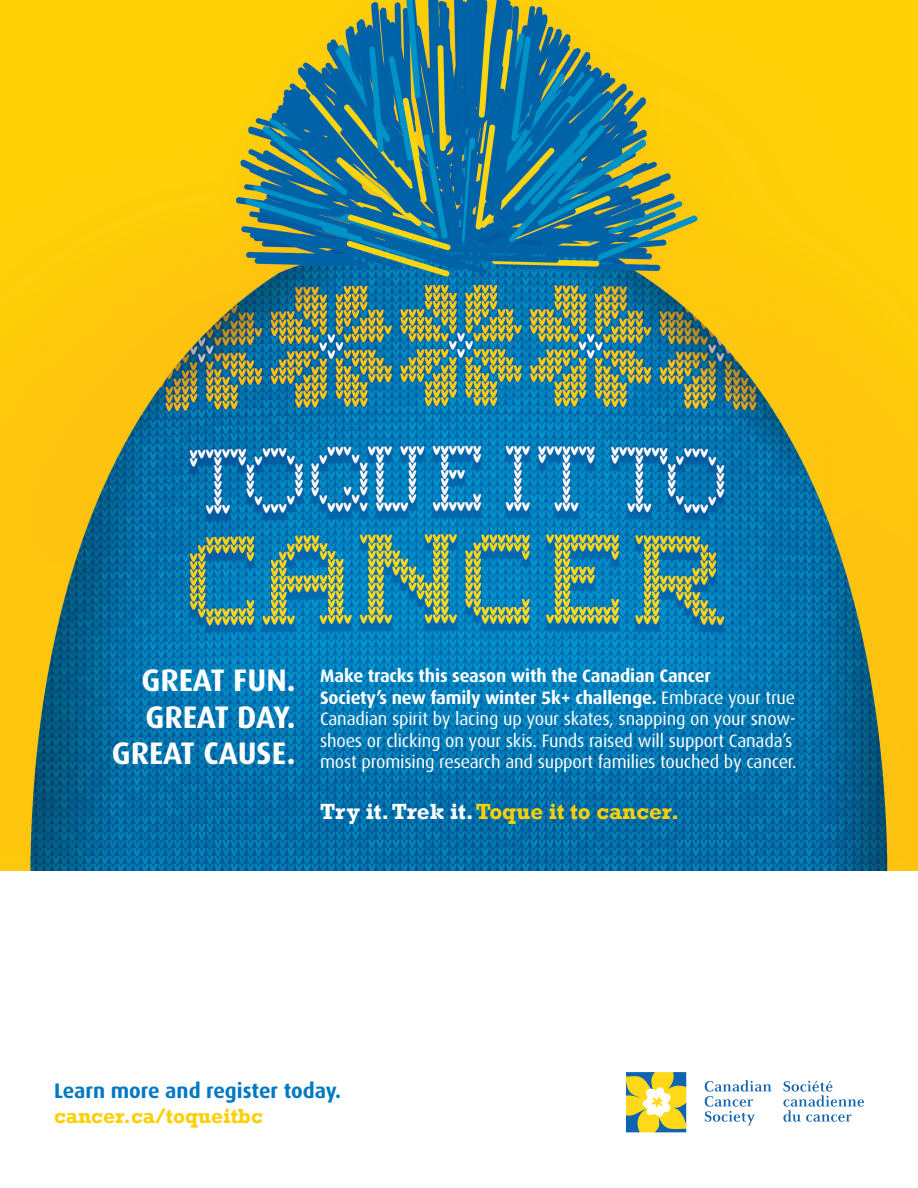
<style>
.page{position:relative;width:918px;height:1188px;background:#fff}
.page>*{position:absolute;margin:0;border:0;box-sizing:border-box;transform-origin:0 0}
.t1{font:700 31.2px/36.3px "Dax";color:#fff;text-align:right}
.t2{font:700 22.5px "Rockwell";color:#fcd008}
.t3{font:700 21px "Dax";color:#0079c2}
.t4{font:700 21px "Rockwell";color:#fcd008}
.t5{font:18px/21.6px "Dax";letter-spacing:-.01em;color:#fff}
.s1{font-weight:700}
.s2{color:#fff}
</style>
<div class="page">
<img style="left:0;top:0;width:918px;height:871px">
<svg style="left:705px;top:1080px;width:67px;height:46px"></svg>
<svg style="left:783px;top:1081px;width:81px;height:41px"></svg>
<svg style="left:626px;top:1072px;width:61px;height:61px;background:#c6c361"></svg>
<p class="t1" style="left:112px;top:662px;width:185px">GREAT FUN.<br>GREAT DAY.<br>GREAT CAUSE.</p>
<p class="t5" style="left:320px;top:665px;width:478px"><span class="s1">Make tracks this season with the Canadian Cancer<br>Society’s new family winter 5k+ challenge.</span> Embrace your true Canadian spirit by lacing up your skates, snapping on your snow&shy;shoes or clicking on your skis. Funds raised will support Canada’s most promising research and support families touched by cancer.</p>
<p class="t2" style="left:320px;top:798px;width:360px"><span class="s2">Try it. Trek it.</span> Toque it to cancer.</p>
<p class="t3" style="left:54px;top:1079px;width:289px">Learn more and register today.</p>
<p class="t4" style="left:54px;top:1103px;width:210px">cancer.ca/toqueitbc</p>
</div>
